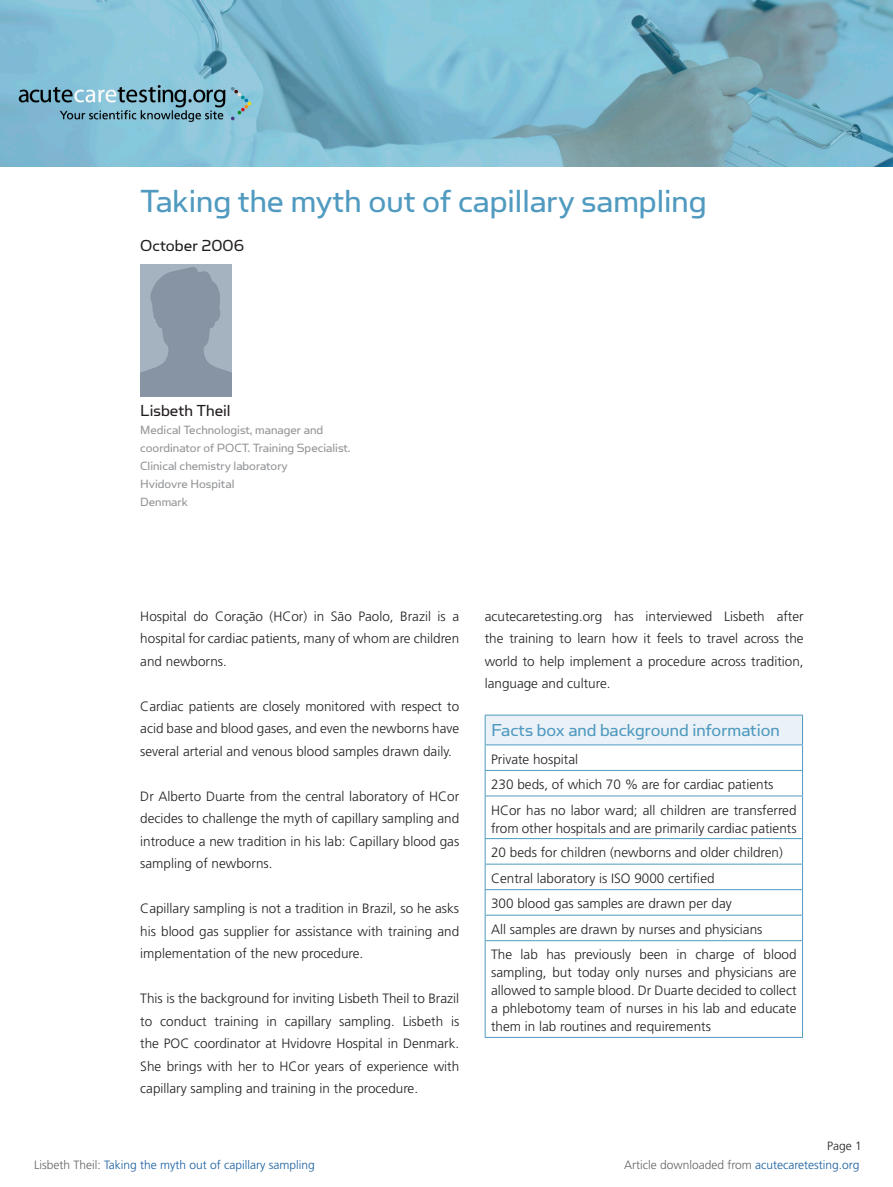
<style>
.page{position:relative;width:893px;height:1187px;background:#fff}
.page>*{position:absolute;margin:0;border:0;box-sizing:border-box;transform-origin:0 0}
.Overskrift{font:36px "Simian Text Orangutan";color:#509ac0}
.underoverskrift{font:19.5px "Simian Text Orangutan";color:#509ac0}
.Overskrift-2{font:18px "Simian Text Orangutan";color:#231f20}
.Heading_article{font:300 13.5px/22.5px "Frutiger";color:#231f20;text-align:justify}
.Overskrift-3{font:13.5px "Simian Text Orangutan";color:#939598}
.Heading_article-2{font:300 12px "Frutiger";color:#175d9e}
.Heading_article-3{font:300 12px "Frutiger";color:#636366}
.Heading_article-4{font:300 12px "Frutiger";color:#231f20}
.s1{color:#636366}
.s2{color:#175d9e}
</style>
<div class="page">
<img style="left:140px;top:265px;width:92px;height:131px">
<img style="left:0;top:0;width:893px;height:167px">
<div style="left:485px;top:715px;width:317px;height:29px;background:#ebf2f7"></div>
<hr style="left:485px;top:714px;width:318px;height:1px;background:#509ac0">
<hr style="left:485px;top:941px;width:1px;height:95px;background:#509ac0">
<hr style="left:802px;top:941px;width:1px;height:95px;background:#509ac0">
<hr style="left:485px;top:1036px;width:318px;height:1px;background:#509ac0">
<hr style="left:485px;top:744px;width:318px;height:1px;background:#509ac0">
<svg style="left:485px;top:715px;width:1px;height:80px"></svg>
<svg style="left:802px;top:715px;width:1px;height:80px"></svg>
<hr style="left:485px;top:770px;width:318px;height:1px;background:#509ac0">
<hr style="left:485px;top:795px;width:318px;height:1px;background:#509ac0">
<hr style="left:485px;top:796px;width:1px;height:42px;background:#509ac0">
<hr style="left:802px;top:796px;width:1px;height:42px;background:#509ac0">
<hr style="left:485px;top:838px;width:318px;height:1px;background:#509ac0">
<hr style="left:485px;top:863px;width:318px;height:1px;background:#509ac0">
<hr style="left:485px;top:889px;width:318px;height:1px;background:#509ac0">
<hr style="left:485px;top:914px;width:318px;height:1px;background:#509ac0">
<svg style="left:485px;top:838px;width:1px;height:102px"></svg>
<svg style="left:802px;top:838px;width:1px;height:102px"></svg>
<hr style="left:485px;top:940px;width:318px;height:1px;background:#509ac0">
<p class="Overskrift" style="left:140px;top:181px;width:568px">Taking the myth out of capillary sampling</p>
<p class="Overskrift-2" style="left:140px;top:236px;width:105px">October 2006</p>
<p class="Overskrift-2" style="left:140px;top:401px;width:92px">Lisbeth Theil</p>
<p class="Overskrift-3" style="left:140px;top:423px;width:184px">Medical Technologist, manager and</p>
<p class="Overskrift-3" style="left:140px;top:441px;width:212px">coordinator of POCT. Training Specialist.</p>
<p class="Overskrift-3" style="left:140px;top:459px;width:149px">Clinical chemistry laboratory</p>
<p class="Overskrift-3" style="left:140px;top:477px;width:96px">Hvidovre Hospital</p>
<p class="Overskrift-3" style="left:140px;top:495px;width:49px">Denmark</p>
<p class="Heading_article" style="left:140px;top:605px;width:320px">Hospital do Coração (HCor) in São Paolo, Brazil is a hospital for cardiac patients, many of whom are children and newborns.</p>
<p class="Heading_article" style="left:140px;top:695px;width:320px">Cardiac patients are closely monitored with respect to acid base and blood gases, and even the newborns have several arterial and venous blood samples drawn daily.</p>
<p class="Heading_article" style="left:140px;top:785px;width:320px">Dr Alberto Duarte from the central laboratory of HCor decides to challenge the myth of capillary sampling and introduce a new tradition in his lab: Capillary blood gas sampling of newborns.</p>
<p class="Heading_article" style="left:140px;top:897px;width:320px">Capillary sampling is not a tradition in Brazil, so he asks his blood gas supplier for assistance with training and implementation of the new procedure.</p>
<p class="Heading_article" style="left:140px;top:987px;width:320px">This is the background for inviting Lisbeth Theil to Brazil to conduct training in capillary sampling. Lisbeth is the POC coordinator at Hvidovre Hospital in Denmark.<br>She brings with her to HCor years of experience with capillary sampling and training in the procedure.</p>
<p class="Heading_article" style="left:485px;top:605px;width:320px">acutecaretesting.org has interviewed Lisbeth after the training to learn how it feels to travel across the world to help implement a procedure across tradition, language and culture.</p>
<p class="underoverskrift" style="left:491px;top:719px;width:290px">Facts box and background information</p>
<p class="Heading_article" style="left:491px;top:747px;width:88px">Private hospital</p>
<p class="Heading_article" style="left:491px;top:773px;width:284px">230 beds, of which 70 % are for cardiac patients</p>
<p class="Heading_article" style="left:491px;top:801px;width:307px;line-height:18px">HCor has no labor ward; all children are transferred from other hospitals and are primarily cardiac patients</p>
<p class="Heading_article" style="left:491px;top:841px;width:293px">20 beds for children (newborns and older children)</p>
<p class="Heading_article" style="left:491px;top:867px;width:225px">Central laboratory is ISO 9000 certified</p>
<p class="Heading_article" style="left:491px;top:892px;width:242px">300 blood gas samples are drawn per day</p>
<p class="Heading_article" style="left:491px;top:918px;width:273px">All samples are drawn by nurses and physicians</p>
<p class="Heading_article" style="left:491px;top:945px;width:307px;line-height:18px">The lab has previously been in charge of blood sampling, but today only nurses and physicians are allowed to sample blood. Dr Duarte decided to collect a phlebotomy team of nurses in his lab and educate them in lab routines and requirements</p>
<p class="Heading_article-4" style="left:827px;top:1139px;width:36px">Page 1</p>
<p class="Heading_article-2" style="left:34px;top:1158px;width:282px"><span class="s1">Lisbeth Theil:</span> Taking the myth out of capillary sampling</p>
<p class="Heading_article-3" style="left:624px;top:1158px;width:237px">Article downloaded from <span class="s2">acutecaretesting.org</span></p>
</div>
